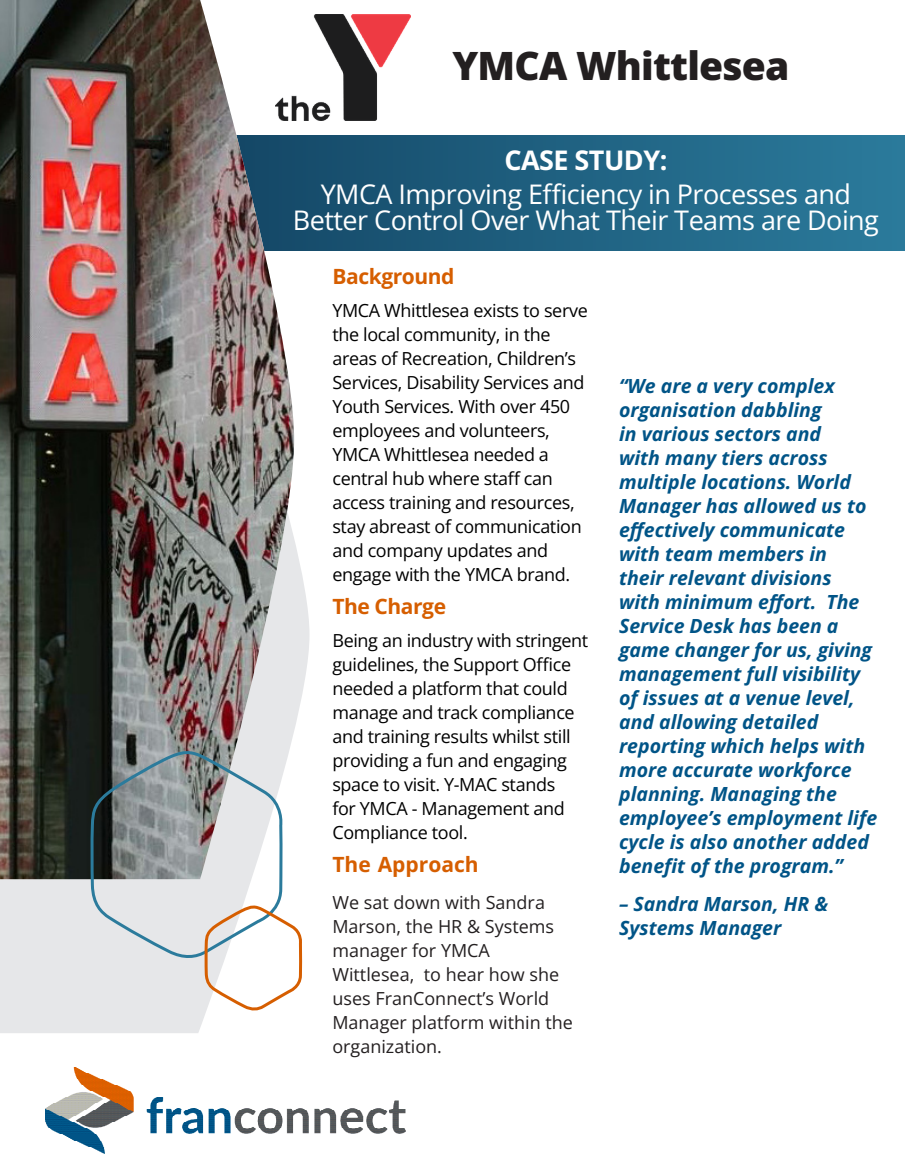
<style>
.page{position:relative;width:905px;height:1175px;background:#fff}
.page>*{position:absolute;margin:0;border:0;box-sizing:border-box;transform-origin:0 0}
.Subhead{font:800 39px "Open Sans";letter-spacing:-.02em;color:#231f20}
.Subhead-2{font:27px/25.5px "Open Sans";letter-spacing:-.02em;color:#fff;text-align:center}
.Subhead-3{font:700 27px "Open Sans";letter-spacing:-.02em;color:#fff}
.Subhead-4{font:700 21px "Open Sans";letter-spacing:-.02em;color:#d65e00}
.Text{font:700 21px "Open Sans";color:#d65e00}
.Text-2{font:italic 700 19.5px/24px "Open Sans";color:#005487}
.Subhead-5{font:18px/24px "Open Sans";letter-spacing:-.02em;color:#000}
.Text-3{font:18px/24px "Open Sans";color:#231f20}
</style>
<div class="page">
<div style="left:236px;top:135px;width:668px;height:115px;background:linear-gradient(to right,#144767,#2b7b9c)"></div>
<svg style="left:0;top:236px;width:309px;height:797px;fill:#e6e7e9"></svg>
<img style="left:0;top:0;width:294px;height:879px">
<img style="left:45px;top:1067px;width:360px;height:86px">
<svg style="left:89px;top:746px;width:114px;height:215px;background:#9ba1a3"></svg>
<img style="left:203px;top:293px;width:103px;height:720px">
<img style="left:276px;top:15px;width:135px;height:105px">
<p class="Subhead" style="left:452px;top:39px;width:338px">YMCA Whittlesea</p>
<p class="Subhead-3" style="left:504px;top:142px;width:164px">CASE STUDY:</p>
<p class="Subhead-2" style="left:293px;top:181px;width:587px">YMCA Improving Efficiency in Processes and<br>Better Control Over What Their Teams are Doing</p>
<p class="Subhead-4" style="left:332px;top:261px;width:124px">Background</p>
<p class="Subhead-5" style="left:332px;top:297px;width:257px">YMCA Whittlesea exists to serve the local community, in the areas of Recreation, Children’s<br>Services, Disability Services and<br>Youth Services. With over 450 employees and volunteers,<br>YMCA Whittlesea needed a central hub where staff can access training and resources, stay abreast of communication and company updates and engage with the YMCA brand.</p>
<p class="Subhead-4" style="left:332px;top:591px;width:115px">The Charge</p>
<p class="Subhead-5" style="left:332px;top:627px;width:257px">Being an industry with stringent guidelines, the Support Office needed a platform that could manage and track compliance and training results whilst still providing a fun and engaging space to visit. Y-MAC stands<br>for YMCA - Management and<br>Compliance tool.</p>
<p class="Text" style="left:332px;top:849px;width:148px">The Approach</p>
<p class="Text-3" style="left:332px;top:890px;width:242px">We sat down with Sandra<br>Marson, the HR &amp; Systems manager for YMCA<br>Wittlesea, to hear how she uses FranConnect’s World<br>Manager platform within the organization.</p>
<p class="Text-2" style="left:619px;top:373px;width:260px">“We are a very complex organisation dabbling<br>in various sectors and<br>with many tiers across multiple locations. World<br>Manager has allowed us to effectively communicate with team members in<br>their relevant divisions with minimum effort. The<br>Service Desk has been a game changer for us, giving management full visibility of issues at a venue level, and allowing detailed reporting which helps with more accurate workforce planning. Managing the employee’s employment life cycle is also another added benefit of the program.”</p>
<p class="Text-2" style="left:619px;top:890px;width:210px">– Sandra Marson, HR &amp;<br>Systems Manager</p>
</div>
